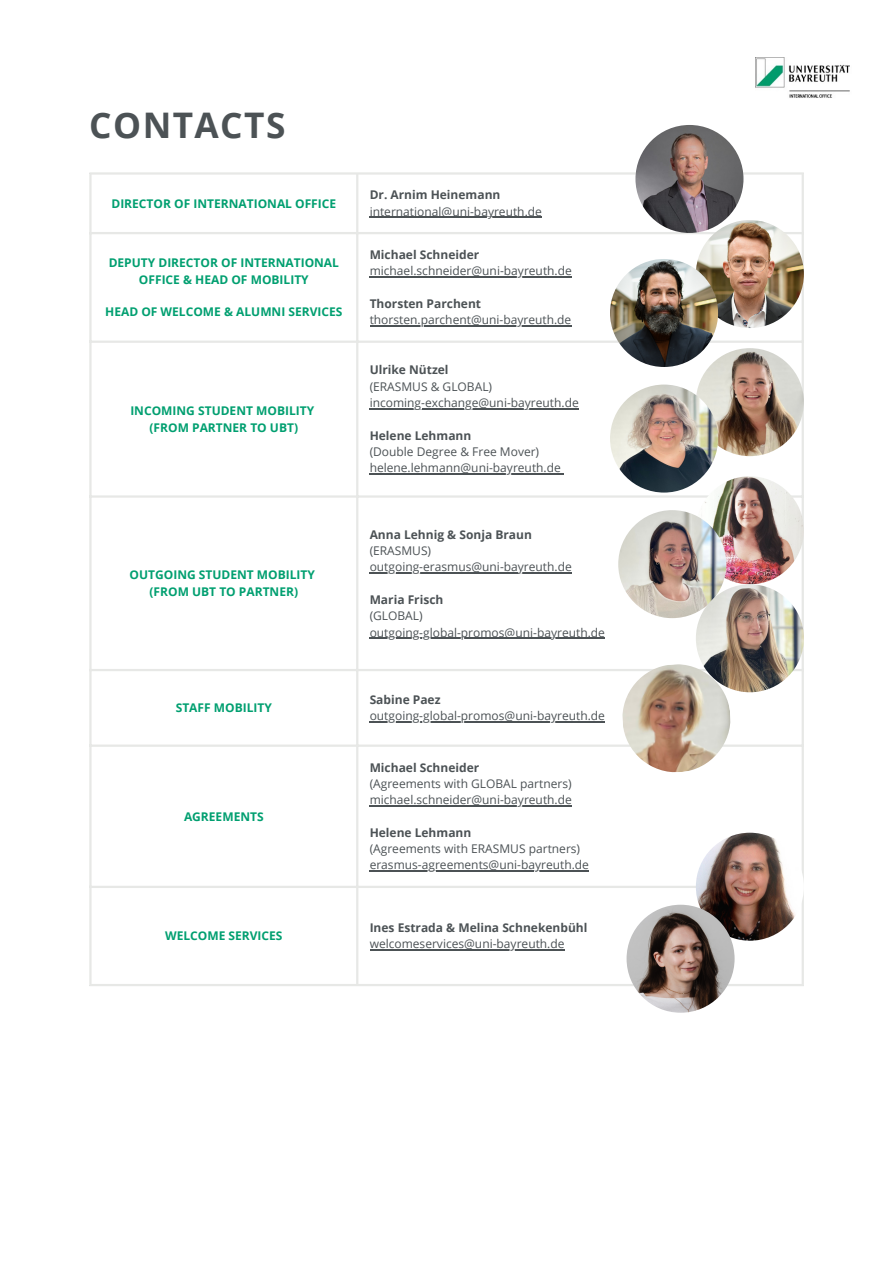
<style>
.page{position:relative;width:893px;height:1263px;background:#fff}
.page>*{position:absolute;margin:0;border:0;box-sizing:border-box;transform-origin:0 0}
.t1{font:700 35.25px "Open Sans";letter-spacing:.04em;color:#4c5255}
.t2{font:12px "Open Sans";color:#4c5255}
.t3{font:700 12px/16.4px "Open Sans";color:#009f70;text-align:center}
.t4{font:700 12px "Open Sans";color:#4c5255}
</style>
<div class="page">
<hr style="left:370px;top:217px;width:172px;height:1px;background:#4c5255">
<hr style="left:370px;top:276px;width:202px;height:2px;background:#4c5255">
<hr style="left:370px;top:325px;width:201px;height:1px;background:#4c5255">
<hr style="left:370px;top:408px;width:209px;height:1px;background:#4c5255">
<hr style="left:370px;top:473px;width:191px;height:1px;background:#4c5255">
<hr style="left:370px;top:572px;width:202px;height:2px;background:#4c5255">
<hr style="left:370px;top:638px;width:235px;height:1px;background:#4c5255">
<hr style="left:370px;top:721px;width:235px;height:1px;background:#4c5255">
<hr style="left:370px;top:805px;width:202px;height:1px;background:#4c5255">
<hr style="left:370px;top:870px;width:219px;height:2px;background:#4c5255">
<hr style="left:370px;top:949px;width:194px;height:1px;background:#4c5255">
<hr style="left:89px;top:175px;width:3px;height:809px;background:#e7e8e6">
<hr style="left:356px;top:175px;width:2px;height:809px;background:#e7e8e6">
<hr style="left:801px;top:175px;width:3px;height:809px;background:#e7e8e6">
<hr style="left:89px;top:172px;width:715px;height:3px;background:#e7e8e6">
<hr style="left:89px;top:232px;width:715px;height:2px;background:#e7e8e6">
<hr style="left:89px;top:341px;width:715px;height:2px;background:#e7e8e6">
<hr style="left:89px;top:495px;width:715px;height:3px;background:#e7e8e6">
<hr style="left:89px;top:669px;width:715px;height:2px;background:#e7e8e6">
<hr style="left:89px;top:744px;width:715px;height:3px;background:#e7e8e6">
<hr style="left:89px;top:886px;width:715px;height:2px;background:#e7e8e6">
<hr style="left:89px;top:984px;width:715px;height:2px;background:#e7e8e6">
<img style="left:696px;top:220px;width:108px;height:108px;border-radius:50%">
<img style="left:610px;top:259px;width:108px;height:108px;border-radius:50%">
<img style="left:696px;top:348px;width:108px;height:108px;border-radius:50%">
<img style="left:610px;top:385px;width:108px;height:107px;border-radius:50%">
<img style="left:696px;top:476px;width:108px;height:108px;border-radius:50%">
<img style="left:696px;top:833px;width:108px;height:108px;border-radius:50%">
<img style="left:635px;top:125px;width:108px;height:108px;border-radius:50%">
<img style="left:755px;top:58px;width:95px;height:40px">
<img style="left:618px;top:510px;width:108px;height:108px;border-radius:50%">
<img style="left:696px;top:584px;width:108px;height:108px;border-radius:50%">
<img style="left:620px;top:662px;width:112px;height:111px">
<img style="left:626px;top:905px;width:108px;height:108px;border-radius:50%">
<p class="t1" style="left:89px;top:101px;width:198px">CONTACTS</p>
<p class="t3" style="left:111px;top:195px;width:226px">DIRECTOR OF INTERNATIONAL OFFICE</p>
<p class="t3" style="left:109px;top:255px;width:232px">DEPUTY DIRECTOR OF INTERNATIONAL<br>OFFICE &amp; HEAD OF MOBILITY</p>
<p class="t3" style="left:105px;top:304px;width:239px">HEAD OF WELCOME &amp; ALUMNI SERVICES</p>
<p class="t3" style="left:130px;top:403px;width:185px">INCOMING STUDENT MOBILITY</p>
<p class="t3" style="left:150px;top:419px;width:150px">(FROM PARTNER TO UBT)</p>
<p class="t3" style="left:130px;top:566px;width:187px">OUTGOING STUDENT MOBILITY</p>
<p class="t3" style="left:150px;top:583px;width:150px">(FROM UBT TO PARTNER)</p>
<p class="t3" style="left:176px;top:699px;width:98px">STAFF MOBILITY</p>
<p class="t3" style="left:184px;top:808px;width:81px">AGREEMENTS</p>
<p class="t3" style="left:165px;top:927px;width:119px">WELCOME SERVICES</p>
<p class="t4" style="left:370px;top:187px;width:132px">Dr. Arnim Heinemann</p>
<p class="t2" style="left:370px;top:203px;width:174px">international@uni-bayreuth.de</p>
<p class="t4" style="left:370px;top:246px;width:111px">Michael Schneider</p>
<p class="t2" style="left:370px;top:262px;width:204px">michael.schneider@uni-bayreuth.de</p>
<p class="t4" style="left:370px;top:295px;width:113px">Thorsten Parchent</p>
<p class="t2" style="left:370px;top:311px;width:203px">thorsten.parchent@uni-bayreuth.de</p>
<p class="t4" style="left:370px;top:361px;width:80px">Ulrike Nützel</p>
<p class="t2" style="left:370px;top:378px;width:124px">(ERASMUS &amp; GLOBAL)</p>
<p class="t2" style="left:370px;top:394px;width:211px">incoming-exchange@uni-bayreuth.de</p>
<p class="t4" style="left:370px;top:427px;width:103px">Helene Lehmann</p>
<p class="t2" style="left:370px;top:443px;width:171px">(Double Degree &amp; Free Mover)</p>
<p class="t2" style="left:370px;top:459px;width:193px">helene.lehmann@uni-bayreuth.de</p>
<p class="t4" style="left:370px;top:526px;width:164px">Anna Lehnig &amp; Sonja Braun</p>
<p class="t2" style="left:370px;top:542px;width:63px">(ERASMUS)</p>
<p class="t2" style="left:370px;top:558px;width:204px">outgoing-erasmus@uni-bayreuth.de</p>
<p class="t4" style="left:370px;top:591px;width:75px">Maria Frisch</p>
<p class="t2" style="left:370px;top:607px;width:54px">(GLOBAL)</p>
<p class="t2" style="left:370px;top:624px;width:237px">outgoing-global-promos@uni-bayreuth.de</p>
<p class="t4" style="left:370px;top:691px;width:72px">Sabine Paez</p>
<p class="t2" style="left:370px;top:707px;width:237px">outgoing-global-promos@uni-bayreuth.de</p>
<p class="t4" style="left:370px;top:759px;width:111px">Michael Schneider</p>
<p class="t2" style="left:370px;top:775px;width:203px">(Agreements with GLOBAL partners)</p>
<p class="t2" style="left:370px;top:791px;width:204px">michael.schneider@uni-bayreuth.de</p>
<p class="t4" style="left:370px;top:824px;width:103px">Helene Lehmann</p>
<p class="t2" style="left:370px;top:840px;width:212px">(Agreements with ERASMUS partners)</p>
<p class="t2" style="left:370px;top:857px;width:221px">erasmus-agreements@uni-bayreuth.de</p>
<p class="t4" style="left:370px;top:919px;width:219px">Ines Estrada &amp; Melina Schnekenbühl</p>
<p class="t2" style="left:370px;top:935px;width:196px">welcomeservices@uni-bayreuth.de</p>
</div>
